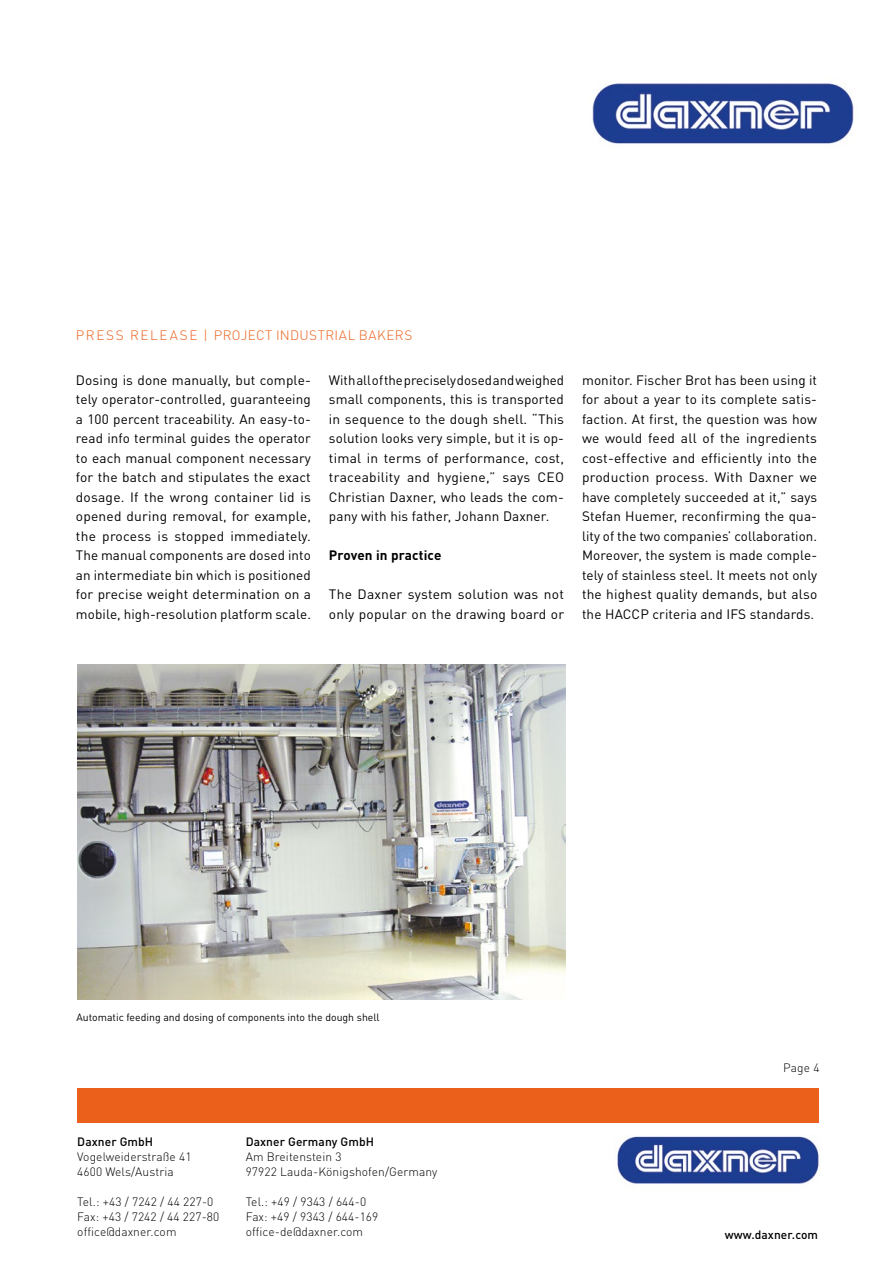
<style>
.page{position:relative;width:893px;height:1263px;background:#fff}
.page>*{position:absolute;margin:0;border:0;box-sizing:border-box;transform-origin:0 0}
.t1{font:13.5px/19.5px "DINOT";letter-spacing:.01em;color:#000;text-align:justify}
.t2{font:300 13.5px "DINOT";letter-spacing:.04em;color:#eb601a}
.t3{font:700 13.5px "DINOT";letter-spacing:.01em;color:#000}
.t4{font:300 12px/15px "DINOT";letter-spacing:.01em;color:#000}
.t5{font:500 12px "DINOT";letter-spacing:.01em;color:#000}
.t6{font:10.5px "DINOT";color:#000}
</style>
<div class="page">
<div style="left:77px;top:1089px;width:742px;height:34px;background:#eb601a"></div>
<img style="left:615px;top:1136px;width:204px;height:48px">
<img style="left:592px;top:83px;width:262px;height:61px">
<img style="left:77px;top:664px;width:489px;height:335px">
<p class="t2" style="left:76px;top:327px;width:338px">PRESS RELE A SE | PROJECT INDUSTRIAL BAKERS</p>
<p class="t1" style="left:76px;top:370px;width:237px">Dosing is done manually, but comple&shy;tely operator-controlled, guaranteeing a 100 percent traceability. An easy-to&shy;read info terminal guides the operator to each manual component necessary for the batch and stipulates the exact dosage. If the wrong container lid is opened during removal, for example, the process is stopped immediately.<br>The manual components are dosed into an intermediate bin which is positioned for precise weight determination on a mobile, high-resolution platform scale.</p>
<p class="t1" style="left:329px;top:370px;width:237px">With all of the precisely dosed and weighed small components, this is transported in sequence to the dough shell. “This solution looks very simple, but it is op&shy;timal in terms of performance, cost, traceability and hygiene,” says CEO Christian Daxner, who leads the com&shy;pany with his father, Johann Daxner.</p>
<p class="t3" style="left:329px;top:546px;width:114px">Proven in practice</p>
<p class="t1" style="left:329px;top:584px;width:237px">The Daxner system solution was not only popular on the drawing board or</p>
<p class="t1" style="left:582px;top:370px;width:237px">monitor. Fischer Brot has been using it for about a year to its complete satis&shy;faction. At first, the question was how we would feed all of the ingredients cost-effective and efficiently into the production process. With Daxner we have completely succeeded at it,” says Stefan Huemer, reconfirming the qua&shy;lity of the two companies’ collaboration.<br>Moreover, the system is made comple&shy;tely of stainless steel. It meets not only the highest quality demands, but also the HACCP criteria and IFS standards.</p>
<p class="t6" style="left:77px;top:1010px;width:305px">Automatic feeding and dosing of components into the dough shell</p>
<p class="t5" style="left:77px;top:1134px;width:77px">Daxner GmbH</p>
<p class="t4" style="left:77px;top:1149px;width:116px">Vogelweiderstraße 41<br>4600 Wels/Austria</p>
<p class="t4" style="left:77px;top:1194px;width:144px">Tel.: +43 / 7242 / 44 227-0<br>Fax: +43 / 7242 / 44 227-80 office@daxner.com</p>
<p class="t5" style="left:246px;top:1133px;width:130px">Daxner Germany GmbH</p>
<p class="t4" style="left:246px;top:1149px;width:193px">Am Breitenstein 3<br>97922 Lauda-Königshofen/Germany</p>
<p class="t4" style="left:246px;top:1194px;width:134px">Tel.: +49 / 9343 / 644-0<br>Fax: +49 / 9343 / 644-169 office-de@daxner.com</p>
<p class="t4" style="left:783px;top:1060px;width:38px">Page 4</p>
<p class="t5" style="left:725px;top:1227px;width:95px">www.daxner.com</p>
</div>
